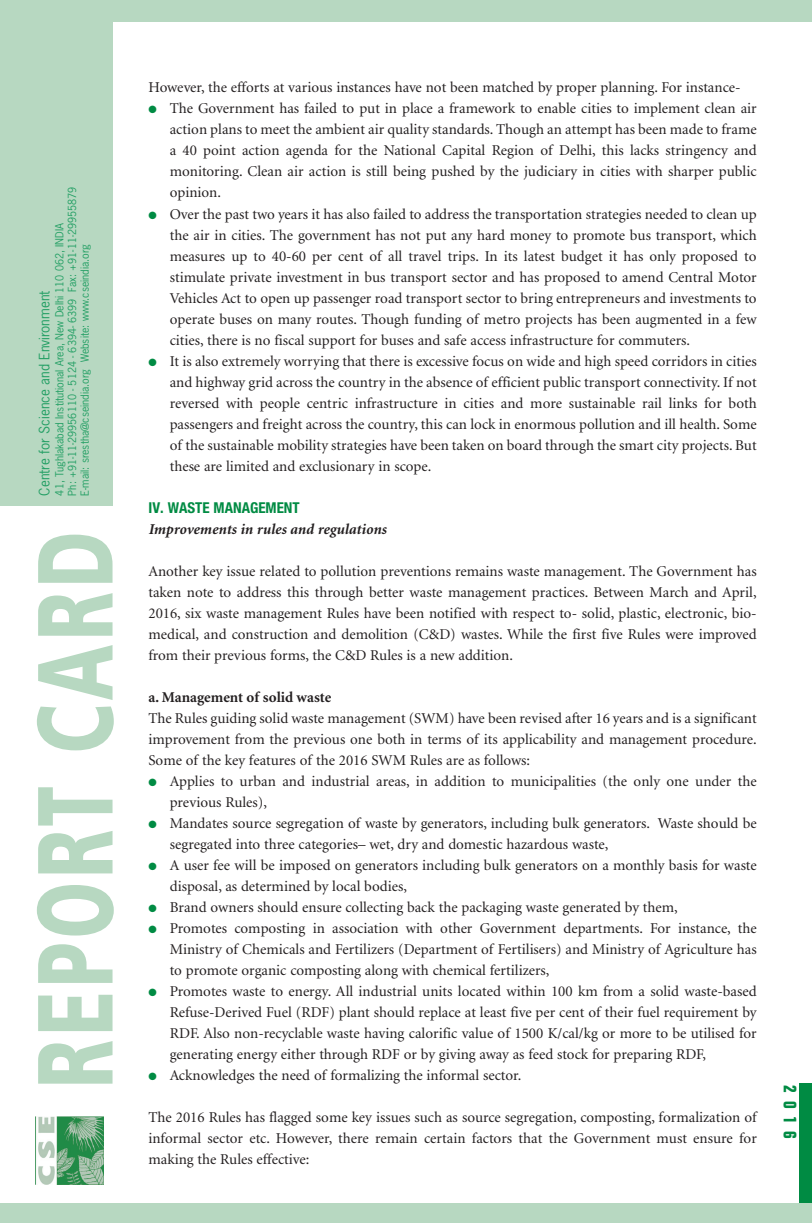
<style>
.page{position:relative;width:812px;height:1223px;background:#fff}
.page>*{position:absolute;margin:0;border:0;box-sizing:border-box;transform-origin:0 0}
.t1{font:900 106.5px "Frutiger";letter-spacing:.06em;color:#b7d8c1;scale:.68 1}
.t2{font:700 condensed 18px "Folio";color:#008b43}
.t3{font:15px/21px "Minion";color:#231f20;text-align:justify}
.t4{font:italic 700 15px "Minion";color:#231f20}
.t5{font:700 15px "Minion";color:#231f20}
.t6{font:700 condensed 15px "Helvetica Neue LT Pro";color:#008b43}
.t7{font:13.5px "News Gothic";color:#239f64}
.t8{font:10.5px/12.6px "News Gothic";color:#239f64}
.s1{color:#008b43}
</style>
<div class="page">
<div style="left:0;top:0;width:811px;height:506px;background:#b7d8c1"></div>
<img style="left:36px;top:1116px;width:67px;height:68px">
<div style="left:113px;top:23px;width:698px;height:502px;background:#fff"></div>
<div style="left:798px;top:1084px;width:13px;height:125px;background:#008b43"></div>
<div style="left:0;top:1203px;width:811px;height:20px;background:#b7d8c1"></div>
<p class="t8" style="left:54px;top:495px;width:310px;rotate:-90deg">41, Tughlakabad Institutional Area, New Delhi 110 062, INDIA<br>Ph: +91-11-29956110 - 5124 - 6394- 6399 Fax: +91-11-29955879<br>E-mail: srestha@cseindia.org Website: www.cseindia.org</p>
<p class="t7" style="left:39px;top:495px;width:206px;rotate:-90deg">Centre for Science and Environment</p>
<h1 class="t1" style="left:33px;top:1088px;width:820px;rotate:-90deg">REPORT CARD</h1>
<p class="t3" style="left:148px;top:78px;width:593px">However, the efforts at various instances have not been matched by proper planning. For instance-</p>
<p class="t3" style="left:170px;top:99px;width:588px;text-indent:-21px"><span class="s1">●</span> The Government has failed to put in place a framework to enable cities to implement clean air action plans to meet the ambient air quality standards. Though an attempt has been made to frame a 40 point action agenda for the National Capital Region of Delhi, this lacks stringency and monitoring. Clean air action is still being pushed by the judiciary in cities with sharper public opinion.</p>
<p class="t3" style="left:170px;top:204px;width:588px;text-indent:-21px"><span class="s1">●</span> Over the past two years it has also failed to address the transportation strategies needed to clean up the air in cities. The government has not put any hard money to promote bus transport, which measures up to 40-60 per cent of all travel trips. In its latest budget it has only proposed to stimulate private investment in bus transport sector and has proposed to amend Central Motor Vehicles Act to open up passenger road transport sector to bring entrepreneurs and investments to operate buses on many routes. Though funding of metro projects has been augmented in a few cities, there is no fiscal support for buses and safe access infrastructure for commuters.</p>
<p class="t3" style="left:170px;top:351px;width:588px;text-indent:-21px"><span class="s1">●</span> It is also extremely worrying that there is excessive focus on wide and high speed corridors in cities and highway grid across the country in the absence of efficient public transport connectivity. If not reversed with people centric infrastructure in cities and more sustainable rail links for both passengers and freight across the country, this can lock in enormous pollution and ill health. Some of the sustainable mobility strategies have been taken on board through the smart city projects. But these are limited and exclusionary in scope.</p>
<p class="t6" style="left:148px;top:499px;width:153px">IV. WASTE MANAGEMENT</p>
<p class="t4" style="left:148px;top:523px;width:239px">Improvements in rules and regulations</p>
<p class="t3" style="left:148px;top:561px;width:609px">Another key issue related to pollution preventions remains waste management. The Government has taken note to address this through better waste management practices. Between March and April, 2016, six waste management Rules have been notified with respect to- solid, plastic, electronic, bio&shy;medical, and construction and demolition (C&amp;D) wastes. While the first five Rules were improved from their previous forms, the C&amp;D Rules is a new addition.</p>
<p class="t5" style="left:148px;top:691px;width:184px">a. Management of solid waste</p>
<p class="t3" style="left:148px;top:708px;width:609px">The Rules guiding solid waste management (SWM) have been revised after 16 years and is a significant improvement from the previous one both in terms of its applicability and management procedure.<br>Some of the key features of the 2016 SWM Rules are as follows:</p>
<p class="t3" style="left:170px;top:771px;width:588px;text-indent:-21px"><span class="s1">●</span> Applies to urban and industrial areas, in addition to municipalities (the only one under the previous Rules),</p>
<p class="t3" style="left:170px;top:813px;width:588px;text-indent:-21px"><span class="s1">●</span> Mandates source segregation of waste by generators, including bulk generators. Waste should be segregated into three categories– wet, dry and domestic hazardous waste,</p>
<p class="t3" style="left:170px;top:855px;width:588px;text-indent:-21px"><span class="s1">●</span> A user fee will be imposed on generators including bulk generators on a monthly basis for waste disposal, as determined by local bodies,</p>
<p class="t3" style="left:148px;top:897px;width:530px"><span class="s1">●</span> Brand owners should ensure collecting back the packaging waste generated by them,</p>
<p class="t3" style="left:170px;top:918px;width:588px;text-indent:-21px"><span class="s1">●</span> Promotes composting in association with other Government departments. For instance, the Ministry of Chemicals and Fertilizers (Department of Fertilisers) and Ministry of Agriculture has to promote organic composting along with chemical fertilizers,</p>
<p class="t3" style="left:170px;top:981px;width:588px;text-indent:-21px"><span class="s1">●</span> Promotes waste to energy. All industrial units located within 100 km from a solid waste-based Refuse-Derived Fuel (RDF) plant should replace at least five per cent of their fuel requirement by RDF. Also non-recyclable waste having calorific value of 1500 K/cal/kg or more to be utilised for generating energy either through RDF or by giving away as feed stock for preparing RDF,</p>
<p class="t3" style="left:148px;top:1065px;width:374px"><span class="s1">●</span> Acknowledges the need of formalizing the informal sector.</p>
<p class="t3" style="left:148px;top:1107px;width:609px">The 2016 Rules has flagged some key issues such as source segregation, composting, formalization of informal sector etc. However, there remain certain factors that the Government must ensure for making the Rules effective:</p>
<p class="t2" style="left:796px;top:1085px;width:55px;rotate:90deg">2016</p>
</div>
